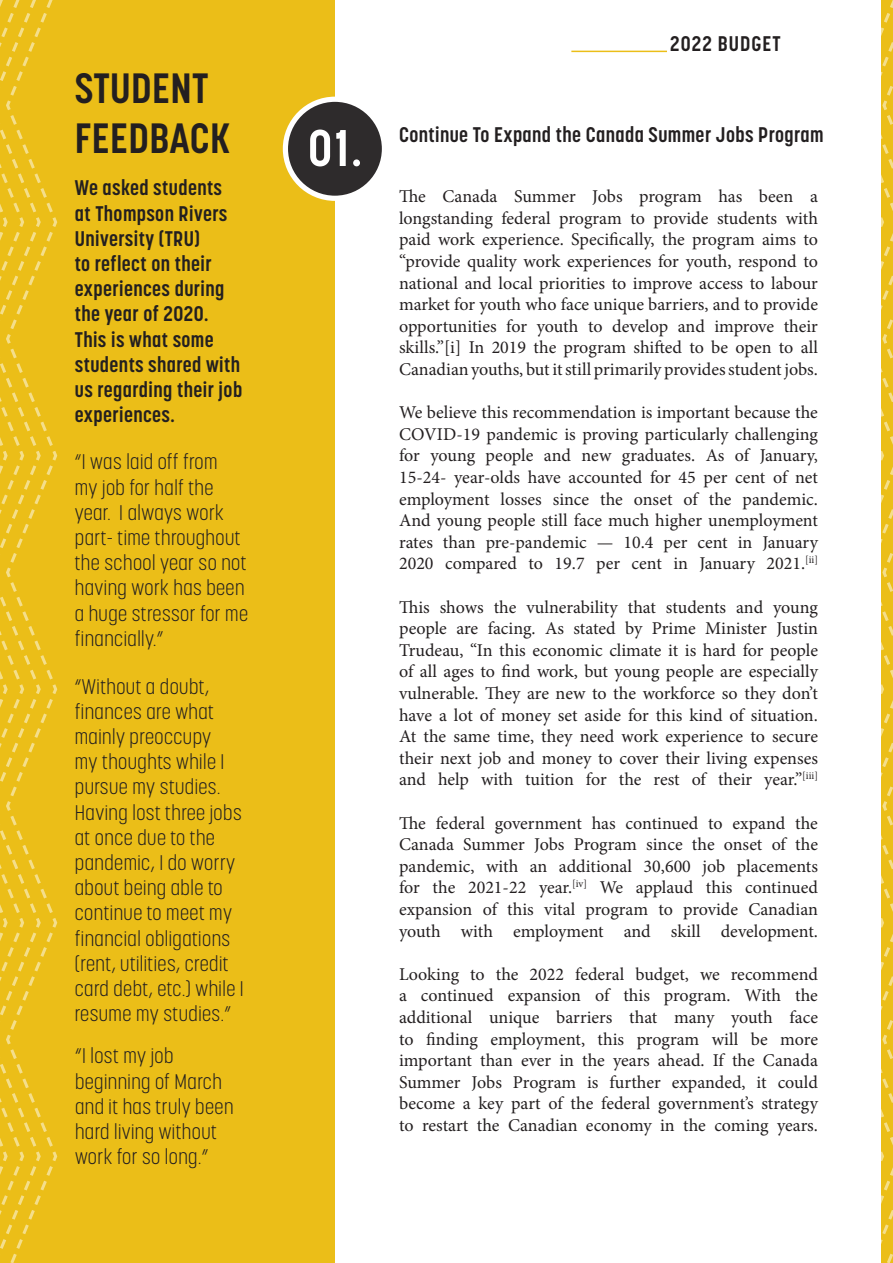
<style>
.page{position:relative;width:893px;height:1263px;background:#fff}
.page>*{position:absolute;margin:0;border:0;box-sizing:border-box;transform-origin:0 0}
.Center{font:700 51px "Korolev Condensed";color:#fff}
.Left{font:700 42px/50.4px "Korolev Condensed";letter-spacing:.01em;color:#231f20}
.Left-2{font:300 21px/25.2px "Korolev Condensed";letter-spacing:.02em;color:#231f20}
.Left-3{font:700 21px/25.2px "Korolev Condensed";letter-spacing:.02em;color:#231f20}
.Left_Justify{font:700 21px "Korolev Condensed";letter-spacing:.02em;color:#231f20}
.Left-4{font:700 21px "Korolev Condensed";letter-spacing:.05em;color:#231f20}
.Left-5{font:18px/21.6px "Minion Pro";color:#231f20;text-align:justify}
</style>
<div class="page">
<div style="left:0;top:0;width:335px;height:1263px;background:#ebbe18"></div>
<svg style="left:0;top:0;width:4px;height:1249px"></svg>
<svg style="left:4px;top:0;width:54px;height:1263px"></svg>
<svg style="left:881px;top:0;width:12px;height:1263px;background:#ecc125"></svg>
<hr style="left:571px;top:51px;width:96px;height:1px;background:#ebbe18">
<div style="left:285px;top:99px;width:99px;height:99px;background:#2e2b2c;border-radius:50%"></div>
<div style="left:283px;top:97px;width:104px;height:104px;border:5px solid #fff;border-radius:50%"></div>
<p class="Left" style="left:75px;top:63px;width:157px">STUDENT<br>FEEDBACK</p>
<p class="Left-3" style="left:75px;top:175px;width:169px">We asked students at Thompson Rivers<br>University (TRU)<br>to reflect on their experiences during the year of 2020.<br>This is what some students shared with us regarding their job experiences.</p>
<p class="Left-2" style="left:75px;top:449px;width:175px">“I was laid off from<br>my job for half the year. I always work part- time throughout the school year so not having work has been a huge stressor for me financially.”</p>
<p class="Left-2" style="left:75px;top:673px;width:171px">“Without a doubt, finances are what mainly preoccupy<br>my thoughts while I pursue my studies.<br>Having lost three jobs at once due to the pandemic, I do worry about being able to continue to meet my financial obligations (rent, utilities, credit card debt, etc.) while I resume my studies.”</p>
<p class="Left-2" style="left:75px;top:1043px;width:160px">“I lost my job beginning of March and it has truly been hard living without work for so long.”</p>
<p class="Center" style="left:308px;top:118px;width:55px">01.</p>
<p class="Left-4" style="left:670px;top:32px;width:112px">2022 BUDGET</p>
<p class="Left_Justify" style="left:399px;top:122px;width:426px">Continue To Expand the Canada Summer Jobs Program</p>
<p class="Left-5" style="left:399px;top:186px;width:420px">The Canada Summer Jobs program has been a longstanding federal program to provide students with paid work experience. Specifically, the program aims to “provide quality work experiences for youth, respond to national and local priorities to improve access to labour market for youth who face unique barriers, and to provide opportunities for youth to develop and improve their skills.”[i] In 2019 the program shifted to be open to all Canadian youths, but it still primarily provides student jobs.</p>
<p class="Left-5" style="left:399px;top:402px;width:420px">We believe this recommendation is important because the COVID-19 pandemic is proving particularly challenging for young people and new graduates. As of January, 15-24- year-olds have accounted for 45 per cent of net employment losses since the onset of the pandemic.<br>And young people still face much higher unemployment rates than pre-pandemic — 10.4 per cent in January 2020 compared to 19.7 per cent in January 2021.<sup>[ii]</sup></p>
<p class="Left-5" style="left:399px;top:596px;width:420px">This shows the vulnerability that students and young people are facing. As stated by Prime Minister Justin Trudeau, “In this economic climate it is hard for people of all ages to find work, but young people are especially vulnerable. They are new to the workforce so they don’t have a lot of money set aside for this kind of situation.<br>At the same time, they need work experience to secure their next job and money to cover their living expenses and help with tuition for the rest of their year.”<sup>[iii]</sup></p>
<p class="Left-5" style="left:399px;top:812px;width:420px">The federal government has continued to expand the Canada Summer Jobs Program since the onset of the pandemic, with an additional 30,600 job placements for the 2021-22 year.<sup>[iv]</sup> We applaud this continued expansion of this vital program to provide Canadian youth with employment and skill development.</p>
<p class="Left-5" style="left:399px;top:963px;width:420px">Looking to the 2022 federal budget, we recommend a continued expansion of this program. With the additional unique barriers that many youth face to finding employment, this program will be more important than ever in the years ahead. If the Canada Summer Jobs Program is further expanded, it could become a key part of the federal government’s strategy to restart the Canadian economy in the coming years.</p>
</div>
